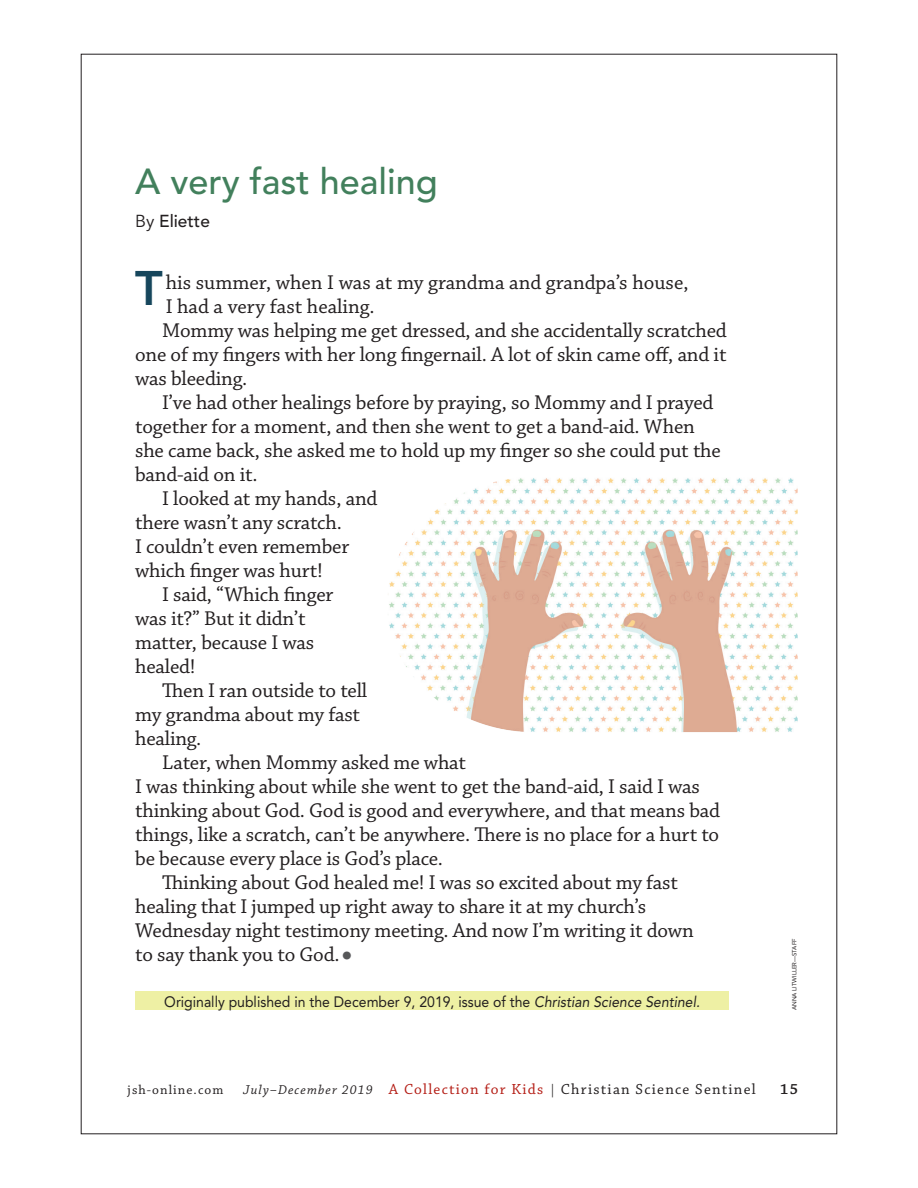
<style>
.page{position:relative;width:918px;height:1188px;background:#fff}
.page>*{position:absolute;margin:0;border:0;box-sizing:border-box;transform-origin:0 0}
.KIDS_BODY_FIRST{font:800 48.15px "Avenir LT Std";color:#16465c}
.KIDS_HEAD{font:500 36px "Avenir LT Std";color:#42805c}
.KIDS_BODY_INDENT{font:21px/24px "Chaparral Pro";letter-spacing:-.01em;color:#231f20}
.KIDS_BODY_FIRST-2{font:21px/24px "Chaparral Pro";color:#231f20}
.KIDS_BYLINE{font:500 17.25px "Avenir LT Std";color:#231f20}
.t1{font:15.3px "Chaparral Pro";letter-spacing:.08em;color:#231f20}
.t2{font:600 15.3px "Chaparral Pro";color:#231f20}
.ORIG_PUB_KIDS{font:15px "Avenir LT Std";color:#231f20;scale:.94 1}
.t3{font:13.5px "Chaparral Pro";letter-spacing:.08em;color:#231f20}
.PHOTO_CREDIT{font:6px "Avenir LT Std";letter-spacing:.005em;color:#231f20}
.s1{font-weight:400}
.s2{font-family:"Berkeley Std";font-size:30px;color:#57585a}
.s3{font-style:italic}
.s4{font-style:italic;font-size:13.5px}
.s5{color:#b41d15}
</style>
<div class="page">
<div style="left:135px;top:992px;width:594px;height:18px;background:#eef0a4"></div>
<img style="left:389px;top:478px;width:409px;height:254px">
<p class="KIDS_HEAD" style="left:135px;top:160px;width:304px">A very fast healing</p>
<p class="KIDS_BYLINE" style="left:135px;top:211px;width:76px"><span class="s1">By</span> Eliette</p>
<p class="KIDS_BODY_FIRST" style="left:135px;top:260px;width:29px">T</p>
<p class="KIDS_BODY_FIRST-2" style="left:166px;top:271px;width:524px">his summer, when I was at my grandma and grandpa’s house,<br>I had a very fast healing.</p>
<p class="KIDS_BODY_INDENT" style="left:135px;top:319px;width:593px;text-align:justify;text-indent:27px">Mommy was helping me get dressed, and she accidentally scratched one of my fingers with her long fingernail. A lot of skin came off, and it was bleeding.</p>
<p class="KIDS_BODY_INDENT" style="left:135px;top:391px;width:587px;text-indent:27px">I’ve had other healings before by praying, so Mommy and I prayed together for a moment, and then she went to get a band-aid. When she came back, she asked me to hold up my finger so she could put the band-aid on it.</p>
<p class="KIDS_BODY_INDENT" style="left:135px;top:487px;width:244px;text-indent:27px">I looked at my hands, and there wasn’t any scratch.<br>I couldn’t even remember which finger was hurt!</p>
<p class="KIDS_BODY_INDENT" style="left:135px;top:583px;width:200px;text-indent:27px">I said, “Which finger was it?” But it didn’t matter, because I was healed!</p>
<p class="KIDS_BODY_INDENT" style="left:135px;top:679px;width:234px;text-indent:27px">Then I ran outside to tell my grandma about my fast healing.</p>
<p class="KIDS_BODY_INDENT" style="left:135px;top:751px;width:586px;text-indent:27px">Later, when Mommy asked me what<br>I was thinking about while she went to get the band-aid, I said I was thinking about God. God is good and everywhere, and that means bad things, like a scratch, can’t be anywhere. There is no place for a hurt to be because every place is God’s place.</p>
<p class="KIDS_BODY_INDENT" style="left:135px;top:871px;width:560px;text-indent:27px">Thinking about God healed me! I was so excited about my fast healing that I jumped up right away to share it at my church’s Wednesday night testimony meeting. And now I’m writing it down to say thank you to God.<span class="s2">•</span></p>
<p class="ORIG_PUB_KIDS" style="left:164px;top:993px;width:571px">Originally published in the December 9, 2019, issue of the <span class="s3">Christian Science Sentinel.</span></p>
<p class="PHOTO_CREDIT" style="left:791px;top:1010px;width:73px;rotate:-90deg">ANNA LITWILLER—STAFF</p>
<p class="t3" style="left:128px;top:1082px;width:97px">jsh-online.com</p>
<p class="t1" style="left:243px;top:1080px;width:514px"><span class="s4">July–December 2019</span> <span class="s5">A Collection for Kids</span> <span class="s4">|</span> Christian Science Sentinel</p>
<p class="t2" style="left:780px;top:1080px;width:19px">15</p>
</div>
